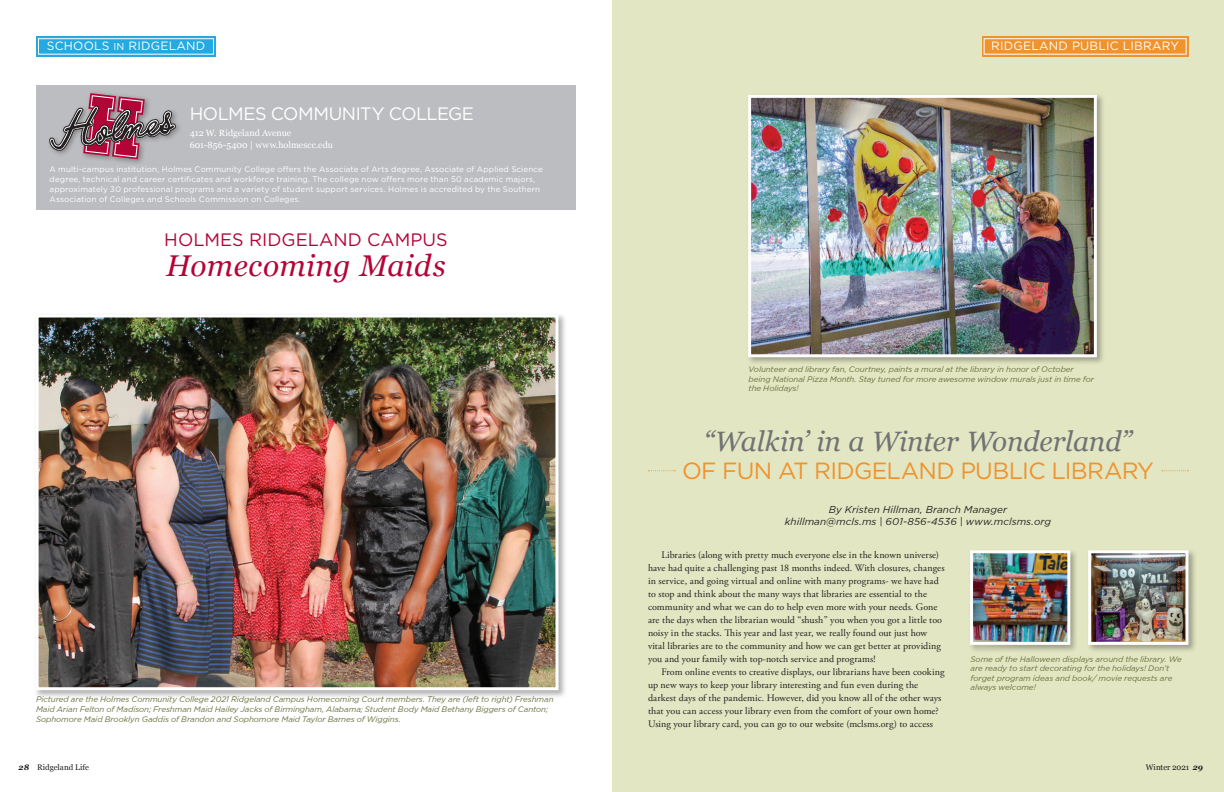
<style>
.page{position:relative;width:1224px;height:792px;background:#fff}
.page>*{position:absolute;margin:0;border:0;box-sizing:border-box;transform-origin:0 0}
.t1{font:italic 30px "Georgia";letter-spacing:.015em;color:#b30437}
.t2{font:italic 28px "Georgia";letter-spacing:-.005em;color:#717374}
.t3{font:23.4px "Gotham";letter-spacing:-.03em;color:#ef932e}
.t4{font:18px "Gotham";letter-spacing:-.025em;color:#fff}
.t5{font:18px "Gotham";letter-spacing:.005em;color:#b30437}
.t6{font:12px "Gotham";letter-spacing:.02em;color:#fff}
.t7{font:10px/13px "Adobe Garamond Pro";letter-spacing:.01em;color:#231f20}
.t8{font:italic 10px/12px "Gotham";letter-spacing:.005em;color:#231f20;text-align:center}
.t9{font:9px/12px "Georgia";color:#fff}
.t10{font:italic 8px/9.6px "Gotham";letter-spacing:-.005em;color:#696e3b}
.t11{font:8px/10px "Gotham";letter-spacing:.015em;color:#fff}
.t12{font:8px "Georgia";letter-spacing:-.005em;color:#231f20}
.s1{font-size:10px}
.s2{font-weight:700;font-style:italic}
</style>
<div class="page">
<div style="left:612px;top:0;width:612px;height:792px;background:#e2e6c2"></div>
<div style="left:36px;top:86px;width:540px;height:124px;background:#bcbdc0"></div>
<div style="left:46px;top:90px;width:137px;height:76px;background:#231f20;opacity:.4"></div>
<svg style="left:50px;top:93px;width:126px;height:66px"></svg>
<div style="left:34px;top:313px;width:533px;height:386px;background:#231f20;opacity:.35"></div>
<img style="left:40px;top:319px;width:514px;height:367px">
<div style="left:36px;top:315px;width:522px;height:375px;border:3px solid #fff"></div>
<div style="left:746px;top:93px;width:359px;height:273px;background:#231f20;opacity:.35"></div>
<img style="left:752px;top:99px;width:341px;height:254px">
<div style="left:748px;top:95px;width:349px;height:262px;border:3px solid #fff"></div>
<svg style="left:649px;top:470px;width:26px;height:1px"></svg>
<svg style="left:1162px;top:470px;width:27px;height:1px"></svg>
<div style="left:968px;top:549px;width:111px;height:104px;background:#231f20;opacity:.35"></div>
<img style="left:974px;top:554px;width:92px;height:87px">
<div style="left:970px;top:550px;width:100px;height:95px;border:3px solid #fff"></div>
<div style="left:1086px;top:549px;width:111px;height:104px;background:#231f20;opacity:.35"></div>
<img style="left:1092px;top:554px;width:92px;height:87px">
<div style="left:1088px;top:550px;width:100px;height:95px;border:3px solid #fff"></div>
<div style="left:982px;top:36px;width:207px;height:21px;background:#ef932e"></div>
<div style="left:984px;top:38px;width:202px;height:16px;border:1px solid #fff"></div>
<div style="left:36px;top:36px;width:180px;height:21px;background:#24aae1"></div>
<div style="left:38px;top:38px;width:176px;height:16px;border:1px solid #fff"></div>
<p class="t6" style="left:47px;top:38px;width:160px">SCHOOLS <span class="s1">IN</span> RIDGELAND</p>
<h3 class="t4" style="left:190px;top:102px;width:286px">HOLMES COMMUNITY COLLEGE</h3>
<p class="t9" style="left:190px;top:127px;width:145px">412 W. Ridgeland Avenue<br>601-856-5400 | www.holmescc.edu</p>
<p class="t11" style="left:50px;top:164px;width:495px">A multi-campus institution, Holmes Community College offers the Associate of Arts degree, Associate of Applied Science degree, technical and career certificates and workforce training. The college now offers more than 50 academic majors, approximately 30 professional programs and a variety of student support services. Holmes is accredited by the Southern Association of Colleges and Schools Commission on Colleges.</p>
<h3 class="t5" style="left:164px;top:228px;width:285px">HOLMES RIDGELAND CAMPUS</h3>
<h1 class="t1" style="left:166px;top:244px;width:281px">Homecoming Maids</h1>
<p class="t10" style="left:36px;top:695px;width:519px">Pictured are the Holmes Community College 2021 Ridgeland Campus Homecoming Court members. They are (left to right) Freshman<br>Maid Arian Felton of Madison; Freshman Maid Hailey Jacks of Birmingham, Alabama; Student Body Maid Bethany Biggers of Canton;<br>Sophomore Maid Brooklyn Gaddis of Brandon and Sophomore Maid Taylor Barnes of Wiggins.</p>
<p class="t12" style="left:19px;top:761px;width:72px"><span class="s2">28</span> Ridgeland Life</p>
<p class="t6" style="left:991px;top:38px;width:189px">RIDGELAND PUBLIC LIBRARY</p>
<p class="t10" style="left:749px;top:365px;width:347px">Volunteer and library fan, Courtney, paints a mural at the library in honor of October being National Pizza Month. Stay tuned for more awesome window murals just in time for the Holidays!</p>
<h2 class="t2" style="left:704px;top:421px;width:430px">“Walkin’ in a Winter Wonderland”</h2>
<h3 class="t3" style="left:682px;top:456px;width:473px">OF FUN AT RIDGELAND PUBLIC LIBRARY</h3>
<p class="t8" style="left:785px;top:504px;width:268px">By Kristen Hillman, Branch Manager khillman@mcls.ms | 601-856-4536 | www.mclsms.org</p>
<p class="t7" style="left:648px;top:549px;width:298px;text-indent:14px">Libraries (along with pretty much everyone else in the known universe) have had quite a challenging past 18 months indeed. With closures, changes in service, and going virtual and online with many programs- we have had to stop and think about the many ways that libraries are essential to the community and what we can do to help even more with your needs. Gone are the days when the librarian would “shush” you when you got a little too noisy in the stacks. This year and last year, we really found out just how vital libraries are to the community and how we can get better at providing you and your family with top-notch service and programs!</p>
<p class="t7" style="left:648px;top:666px;width:298px;text-indent:14px">From online events to creative displays, our librarians have been cooking up new ways to keep your library interesting and fun even during the darkest days of the pandemic. However, did you know all of the other ways that you can access your library even from the comfort of your own home?<br>Using your library card, you can go to our website (mclsms.org) to access</p>
<p class="t10" style="left:971px;top:654px;width:213px">Some of the Halloween displays around the library. We are ready to start decorating for the holidays! Don’t forget program ideas and book/ movie requests are always welcome!</p>
<p class="t12" style="left:1146px;top:761px;width:59px">Winter 2021 <span class="s2">29</span></p>
</div>
